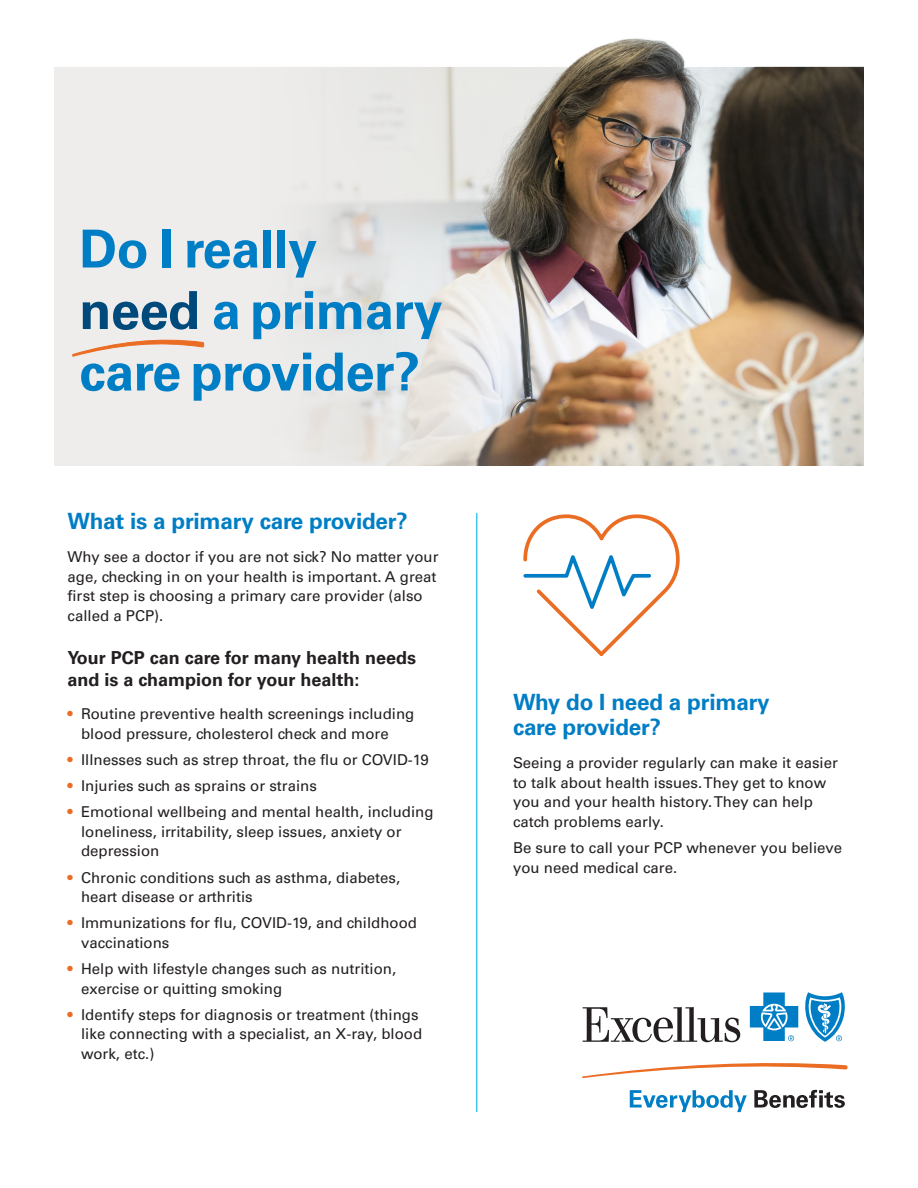
<style>
.page{position:relative;width:918px;height:1188px;background:#fff}
.page>*{position:absolute;margin:0;border:0;box-sizing:border-box;transform-origin:0 0}
.t1{font:700 52.5px/61.5px "Univers LT Pro 65";letter-spacing:-.01em;color:#007ec5}
.t2{font:700 22.5px/25.5px "Univers LT Pro 65";letter-spacing:-.01em;color:#007ec5}
.t3{font:700 18px/22.5px "Univers LT Pro 65";color:#231f20}
.t4{font:15px/19.5px "Univers LT Pro 55 Roman";color:#231f20}
.s1{color:#00497b}
.s2{color:#eb6c23}
</style>
<div class="page">
<img style="left:231px;top:38px;width:633px;height:428px">
<div style="left:54px;top:68px;width:199px;height:398px;background:#eeedec"></div>
<svg style="left:253px;top:68px;width:278px;height:398px;fill:#e8e8e6"></svg>
<svg style="left:72px;top:339px;width:132px;height:17px"></svg>
<hr style="left:476px;top:513px;width:1px;height:599px;background:#44c7ee">
<svg style="left:583px;top:1007px;width:157px;height:35px"></svg>
<svg style="left:750px;top:992px;width:48px;height:49px"></svg>
<svg style="left:805px;top:992px;width:40px;height:50px"></svg>
<svg style="left:630px;top:1090px;width:117px;height:22px"></svg>
<svg style="left:754px;top:1090px;width:91px;height:18px"></svg>
<svg style="left:582px;top:1063px;width:266px;height:15px"></svg>
<svg style="left:523px;top:514px;width:157px;height:142px"></svg>
<p class="t1" style="left:79px;top:216px;width:365px">Do I really <span class="s1">need</span> a primary care provider?</p>
<p class="t2" style="left:68px;top:507px;width:342px">What is a primary care provider?</p>
<p class="t4" style="left:68px;top:547px;width:373px">Why see a doctor if you are not sick? No matter your age, checking in on your health is important. A great first step is choosing a primary care provider (also called a PCP).</p>
<p class="t3" style="left:68px;top:645px;width:350px">Your PCP can care for many health needs and is a champion for your health:</p>
<p class="t4" style="left:81px;top:703px;width:335px;text-indent:-14px"><span class="s2">•</span> Routine preventive health screenings including blood pressure, cholesterol check and more</p>
<p class="t4" style="left:68px;top:749px;width:363px"><span class="s2">•</span> Illnesses such as strep throat, the flu or COVID-19</p>
<p class="t4" style="left:68px;top:775px;width:251px"><span class="s2">•</span> Injuries such as sprains or strains</p>
<p class="t4" style="left:81px;top:802px;width:354px;text-indent:-14px"><span class="s2">•</span> Emotional wellbeing and mental health, including loneliness, irritability, sleep issues, anxiety or depression</p>
<p class="t4" style="left:81px;top:867px;width:321px;text-indent:-14px"><span class="s2">•</span> Chronic conditions such as asthma, diabetes, heart disease or arthritis</p>
<p class="t4" style="left:81px;top:913px;width:338px;text-indent:-14px"><span class="s2">•</span> Immunizations for flu, COVID-19, and childhood vaccinations</p>
<p class="t4" style="left:81px;top:958px;width:317px;text-indent:-14px"><span class="s2">•</span> Help with lifestyle changes such as nutrition, exercise or quitting smoking</p>
<p class="t4" style="left:81px;top:1004px;width:343px;text-indent:-14px"><span class="s2">•</span> Identify steps for diagnosis or treatment (things like connecting with a specialist, an X-ray, blood work, etc.)</p>
<p class="t2" style="left:513px;top:688px;width:258px">Why do I need a primary care provider?</p>
<p class="t4" style="left:513px;top:753px;width:326px">Seeing a provider regularly can make it easier to talk about health issues. They get to know you and your health history. They can help catch problems early.</p>
<p class="t4" style="left:513px;top:837px;width:331px">Be sure to call your PCP whenever you believe you need medical care.</p>
</div>
